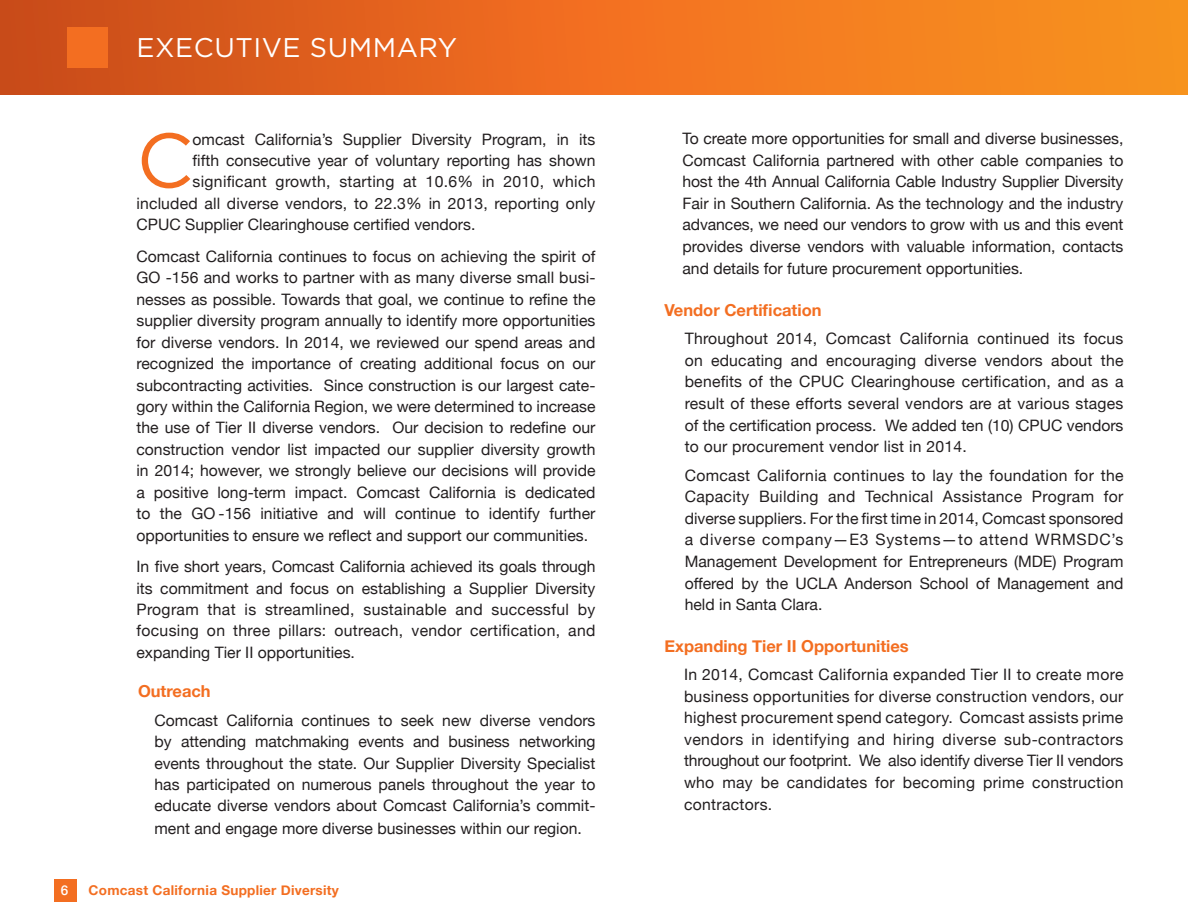
<style>
.page{position:relative;width:1188px;height:918px;background:#fff}
.page>*{position:absolute;margin:0;border:0;box-sizing:border-box;transform-origin:0 0}
.t1{font:77.1px "Gotham";color:#f36e21}
.t2{font:27px "Gotham";letter-spacing:.02em;color:#fff}
.t3{font:700 16.5px "Helvetica Neue";color:#f36e21}
.t4{font:15.75px/21.6px "Helvetica Neue";color:#231f20;text-align:justify}
.t5{font:15.75px "Helvetica Neue";letter-spacing:.02em;color:#231f20}
.t6{font:700 13.5px "Helvetica Neue";letter-spacing:.02em;color:#f36e21}
.t7{font:500 13.5px "Helvetica Neue";color:#fff}
</style>
<div class="page">
<div style="left:0;top:0;width:1188px;height:94px;background:linear-gradient(to right,#d14a1b,#ff9421)"></div>
<div style="left:68px;top:27px;width:40px;height:41px;background:#f36e21"></div>
<div style="left:54px;top:879px;width:22px;height:23px;background:#f36e21"></div>
<h2 class="t2" style="left:136px;top:31px;width:322px">EXECUTIVE SUMMARY</h2>
<h1 class="t1" style="left:136px;top:113px;width:58px">C</h1>
<p class="t4" style="left:193px;top:128px;width:404px">omcast California’s Supplier Diversity Program, in its</p>
<p class="t4" style="left:193px;top:149px;width:404px">fifth consecutive year of voluntary reporting has shown</p>
<p class="t5" style="left:193px;top:173px;width:404px">significant growth, starting at 10.6% in 2010, which</p>
<p class="t4" style="left:136px;top:192px;width:460px">included all diverse vendors, to 22.3% in 2013, reporting only</p>
<p class="t4" style="left:136px;top:214px;width:340px">CPUC Supplier Clearinghouse certified vendors.</p>
<p class="t4" style="left:136px;top:245px;width:461px">Comcast California continues to focus on achieving the spirit of GO -156 and works to partner with as many diverse small busi&shy;nesses as possible. Towards that goal, we continue to refine the supplier diversity program annually to identify more opportunities for diverse vendors. In 2014, we reviewed our spend areas and recognized the importance of creating additional focus on our subcontracting activities. Since construction is our largest cate&shy;gory within the California Region, we were determined to increase the use of Tier II diverse vendors. Our decision to redefine our construction vendor list impacted our supplier diversity growth in 2014; however, we strongly believe our decisions will provide a positive long-term impact. Comcast California is dedicated to the GO -156 initiative and will continue to identify further opportunities to ensure we reflect and support our communities.</p>
<p class="t4" style="left:136px;top:556px;width:461px">In five short years, Comcast California achieved its goals through its commitment and focus on establishing a Supplier Diversity Program that is streamlined, sustainable and successful by focusing on three pillars: outreach, vendor certification, and expanding Tier II opportunities.</p>
<p class="t3" style="left:138px;top:681px;width:74px">Outreach</p>
<p class="t4" style="left:154px;top:709px;width:443px">Comcast California continues to seek new diverse vendors by attending matchmaking events and business networking events throughout the state. Our Supplier Diversity Specialist has participated on numerous panels throughout the year to educate diverse vendors about Comcast California’s commit&shy;ment and engage more diverse businesses within our region.</p>
<p class="t7" style="left:61px;top:882px;width:9px">6</p>
<p class="t6" style="left:89px;top:882px;width:252px">Comcast California Supplier Diversity</p>
<p class="t4" style="left:682px;top:127px;width:443px">To create more opportunities for small and diverse businesses, Comcast California partnered with other cable companies to host the 4th Annual California Cable Industry Supplier Diversity Fair in Southern California. As the technology and the industry advances, we need our vendors to grow with us and this event provides diverse vendors with valuable information, contacts and details for future procurement opportunities.</p>
<p class="t3" style="left:665px;top:300px;width:159px">Vendor Certification</p>
<p class="t4" style="left:685px;top:328px;width:440px">Throughout 2014, Comcast California continued its focus on educating and encouraging diverse vendors about the benefits of the CPUC Clearinghouse certification, and as a result of these efforts several vendors are at various stages of the certification process. We added ten (10) CPUC vendors to our procurement vendor list in 2014.</p>
<p class="t4" style="left:685px;top:464px;width:440px">Comcast California continues to lay the foundation for the Capacity Building and Technical Assistance Program for diverse suppliers. For the first time in 2014, Comcast sponsored a diverse company—E3 Systems—to attend WRMSDC’s Management Development for Entrepreneurs (MDE) Program offered by the UCLA Anderson School of Management and held in Santa Clara.</p>
<p class="t3" style="left:665px;top:636px;width:246px">Expanding Tier II Opportunities</p>
<p class="t4" style="left:684px;top:663px;width:441px">In 2014, Comcast California expanded Tier II to create more business opportunities for diverse construction vendors, our highest procurement spend category. Comcast assists prime vendors in identifying and hiring diverse sub-contractors throughout our footprint. We also identify diverse Tier II vendors who may be candidates for becoming prime construction contractors.</p>
</div>
